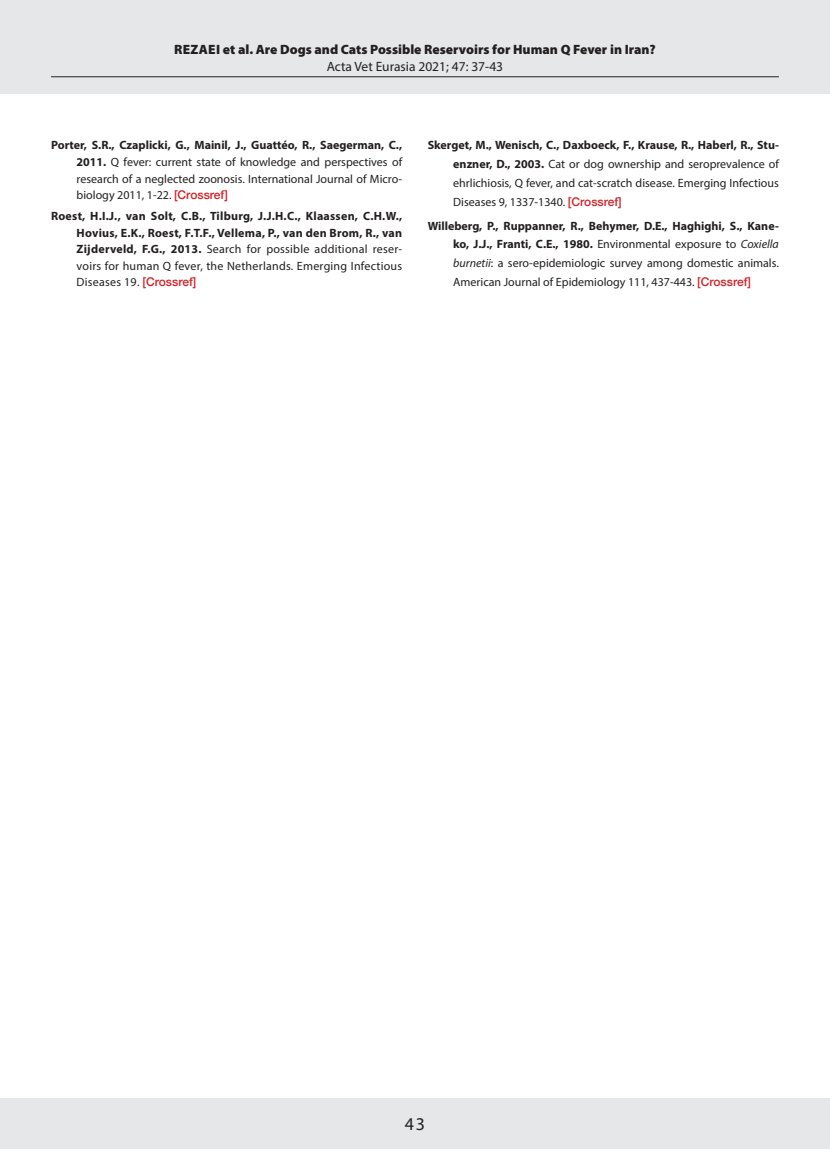
<style>
.page{position:relative;width:830px;height:1149px;background:#fff}
.page>*{position:absolute;margin:0;border:0;box-sizing:border-box;transform-origin:0 0}
.t1{font:18px "Myriad Pro";color:#231f20}
.t2{font:900 13.5px "Myriad Pro";color:#231f20}
.t3{font:13.5px "Myriad Pro";color:#231f20}
.t4{font:12px/18.9px "Myriad Pro";color:#231f20;text-align:justify}
.t5{font:700 12px/16.5px "Myriad Pro";letter-spacing:.02em;color:#231f20;text-align:justify}
.s1{font-weight:700}
.s2{font-family:"Helvetica Neue";font-weight:500;color:#d1232a}
.s3{font-weight:400}
.s4{font-style:italic}
</style>
<div class="page">
<div style="left:0;top:1097px;width:829px;height:51px;background:#e6e7e9"></div>
<div style="left:0;top:0;width:829px;height:94px;background:#e6e7e9"></div>
<hr style="left:51px;top:76px;width:727px;height:1px;background:#231f20">
<p class="t2" style="left:174px;top:41px;width:483px">REZAEI et al. Are Dogs and Cats Possible Reservoirs for Human Q Fever in Iran?</p>
<p class="t3" style="left:326px;top:58px;width:178px">Acta Vet Eurasia 2021; 47: 37-43</p>
<p class="t4" style="left:77px;top:137px;width:327px;line-height:16.5px;text-indent:-26px"><span class="s1">Porter, S.R., Czaplicki, G., Mainil, J., Guattéo, R., Saegerman, C., 2011.</span> Q fever: current state of knowledge and perspectives of research of a neglected zoonosis. International Journal of Micro&shy;biology 2011, 1-22. <span class="s2">[Crossref]</span></p>
<p class="t5" style="left:77px;top:207px;width:327px;text-indent:-26px">Roest, H.I.J., van Solt, C.B., Tilburg, J.J.H.C., Klaassen, C.H.W., Hovius, E.K., Roest, F.T.F., Vellema, P., van den Brom, R., van Zijderveld, F.G., 2013. <span class="s3">Search for possible additional reser&shy;voirs for human Q fever, the Netherlands. Emerging Infectious Diseases 19.</span> <span class="s2">[Crossref]</span></p>
<p class="t4" style="left:453px;top:136px;width:327px;text-indent:-26px"><span class="s1">Skerget, M., Wenisch, C., Daxboeck, F., Krause, R., Haberl, R., Stu&shy;enzner, D., 2003.</span> Cat or dog ownership and seroprevalence of ehrlichiosis, Q fever, and cat-scratch disease. Emerging Infectious Diseases 9, 1337-1340. <span class="s2">[Crossref]</span></p>
<p class="t4" style="left:453px;top:216px;width:327px;text-indent:-26px"><span class="s1">Willeberg, P., Ruppanner, R., Behymer, D.E., Haghighi, S., Kane&shy;ko, J.J., Franti, C.E., 1980.</span> Environmental exposure to <span class="s4">Coxiella burnetii</span>: a sero-epidemiologic survey among domestic animals.<br>American Journal of Epidemiology 111, 437-443. <span class="s2">[Crossref]</span></p>
<h1 class="t1" style="left:404px;top:1112px;width:22px">43</h1>
</div>
